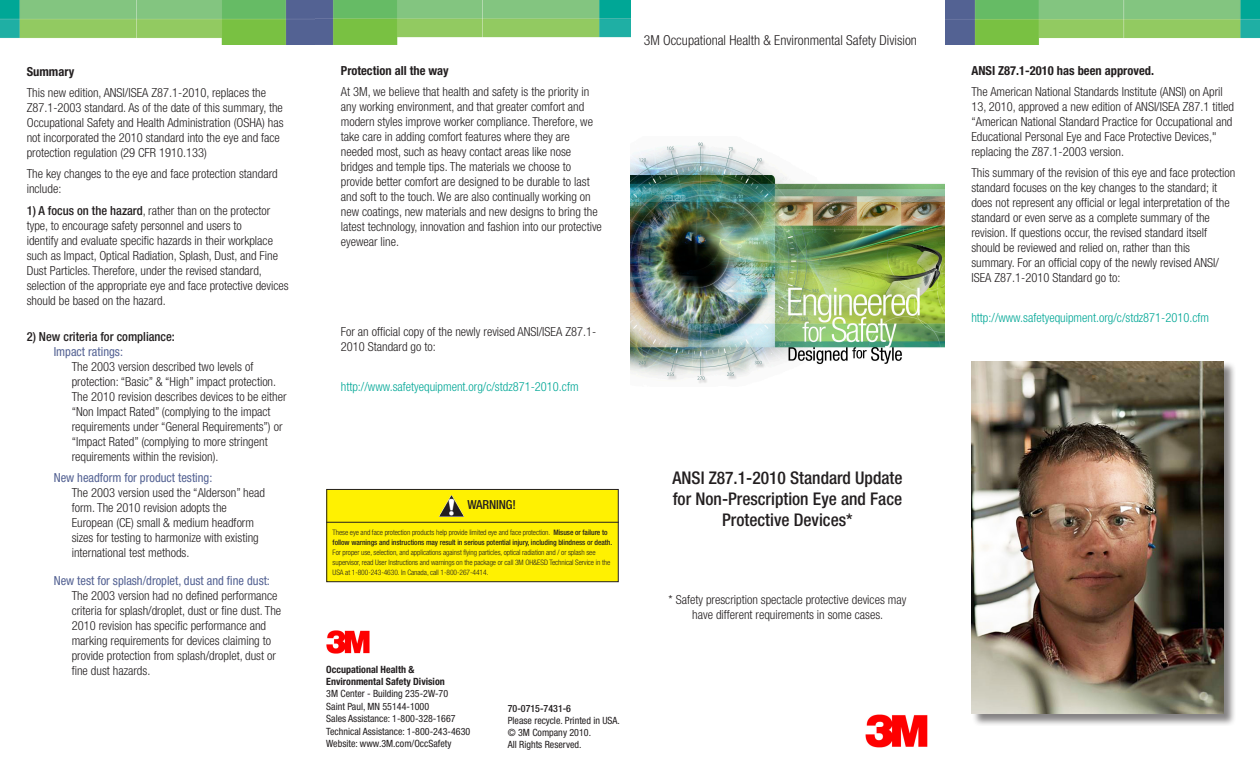
<style>
.page{position:relative;width:1260px;height:765px;background:#fff}
.page>*{position:absolute;margin:0;border:0;box-sizing:border-box;transform-origin:0 0}
.t1{font:500 condensed 17.5px "Helvetica Neue LT Std";color:#231f20}
.t2{font:300 condensed 13.75px "Helvetica Neue LT Std";color:#231f20}
.t3{font:300 condensed 12.5px/15px "Helvetica Neue LT Std";color:#231f20}
.t4{font:300 condensed 12.5px "Helvetica Neue LT Std";color:#00a796}
.t5{font:condensed 12.5px "Helvetica Neue LT Std";color:#546293}
.t6{font:700 condensed 12.5px "Helvetica Neue LT Std";color:#231f20}
.Also_consider{font:500 condensed 12.5px "Helvetica Neue LT Std";color:#231f20}
.t7{font:condensed 10px "Helvetica Neue LT Std";color:#231f20}
.t8{font:700 condensed 10px "Helvetica Neue LT Std";color:#231f20}
.t9{font:500 condensed 10px "Helvetica Neue LT Std";color:#231f20}
.Also_consider-2{font:300 condensed 7.5px/10px "Helvetica Neue LT Std";letter-spacing:-.01em;color:#231f20}
.s1{font-weight:500}
</style>
<div class="page">
<div style="left:327px;top:489px;width:291px;height:93px;background:#fff101"></div>
<div style="left:326px;top:489px;width:293px;height:93px;border:1px solid #231f20"></div>
<img style="left:865px;top:714px;width:62px;height:33px">
<img style="left:326px;top:631px;width:44px;height:23px">
<img style="left:439px;top:495px;width:25px;height:21px">
<hr style="left:326px;top:522px;width:293px;height:1px;background:#231f20">
<img style="left:630px;top:142px;width:315px;height:242px">
<div style="left:971px;top:360px;width:265px;height:366px;background:#231f20;opacity:.55"></div>
<img style="left:972px;top:361px;width:251px;height:352px">
<img style="left:945px;top:0;width:315px;height:45px">
<img style="left:0;top:0;width:630px;height:45px">
<p class="t6" style="left:27px;top:64px;width:49px">Summary</p>
<p class="t3" style="left:27px;top:85px;width:258px">This new edition, ANSI/ISEA Z87.1-2010, replaces the Z87.1-2003 standard. As of the date of this summary, the Occupational Safety and Health Administration (OSHA) has not incorporated the 2010 standard into the eye and face protection regulation (29 CFR 1910.133)</p>
<p class="t3" style="left:27px;top:166px;width:252px">The key changes to the eye and face protection standard include:</p>
<p class="t3" style="left:27px;top:203px;width:245px"><span class="s1">1) A focus on the hazard</span>, rather than on the protector type, to encourage safety personnel and users to</p>
<p class="t3" style="left:27px;top:233px;width:264px">identify and evaluate specific hazards in their workplace such as Impact, Optical Radiation, Splash, Dust, and Fine Dust Particles. Therefore, under the revised standard, selection of the appropriate eye and face protective devices should be based on the hazard.</p>
<p class="Also_consider" style="left:27px;top:329px;width:150px">2) New criteria for compliance:</p>
<p class="t5" style="left:54px;top:344px;width:71px">Impact ratings:</p>
<p class="t3" style="left:72px;top:359px;width:206px">The 2003 version described two levels of protection: “Basic” &amp; “High” impact protection.</p>
<p class="t3" style="left:72px;top:389px;width:216px">The 2010 revision describes devices to be either “Non Impact Rated” (complying to the impact requirements under “General Requirements”) or “Impact Rated” (complying to more stringent requirements within the revision).</p>
<p class="t5" style="left:54px;top:471px;width:160px">New headform for product testing:</p>
<p class="t3" style="left:72px;top:485px;width:195px">The 2003 version used the “Alderson” head form. The 2010 revision adopts the</p>
<p class="t3" style="left:72px;top:515px;width:189px">European (CE) small &amp; medium headform sizes for testing to harmonize with existing international test methods.</p>
<p class="t5" style="left:54px;top:573px;width:218px">New test for splash/droplet, dust and fine dust:</p>
<p class="t3" style="left:72px;top:588px;width:211px">The 2003 version had no defined performance criteria for splash/droplet, dust or fine dust. The 2010 revision has specific performance and marking requirements for devices claiming to provide protection from splash/droplet, dust or fine dust hazards.</p>
<p class="t6" style="left:341px;top:63px;width:109px">Protection all the way</p>
<p class="t3" style="left:341px;top:84px;width:254px">At 3M, we believe that health and safety is the priority in any working environment, and that greater comfort and modern styles improve worker compliance. Therefore, we take care in adding comfort features where they are</p>
<p class="t3" style="left:341px;top:144px;width:263px">needed most, such as heavy contact areas like nose bridges and temple tips. The materials we choose to provide better comfort are designed to be durable to last and soft to the touch. We are also continually working on new coatings, new materials and new designs to bring the latest technology, innovation and fashion into our protective eyewear line.</p>
<p class="t2" style="left:644px;top:32px;width:275px">3M Occupational Health &amp; Environmental Safety Division</p>
<p class="t3" style="left:341px;top:324px;width:257px">For an official copy of the newly revised ANSI/ISEA Z87.1-<br>2010 Standard go to:</p>
<p class="t4" style="left:341px;top:380px;width:239px">http://www.safetyequipment.org/c/stdz871-2010.cfm</p>
<p class="Also_consider" style="left:467px;top:498px;width:50px">WARNING!</p>
<p class="Also_consider-2" style="left:333px;top:527px;width:281px">These eye and face protection products help provide limited eye and face protection. <span class="s1">Misuse or failure to follow warnings and instructions may result in serious potential injury, including blindness or death.<br></span>For proper use, selection, and applications against flying particles, optical radiation and / or splash see supervisor, read User Instructions and warnings on the package or call 3M OH&amp;ESD Technical Service in the USA at 1-800-243-4630. In Canada, call 1-800-267-4414.</p>
<p class="t8" style="left:326px;top:663px;width:90px">Occupational Health &amp;</p>
<p class="t8" style="left:326px;top:675px;width:120px">Environmental Safety Division</p>
<p class="t7" style="left:326px;top:688px;width:123px">3M Center - Building 235-2W-70</p>
<p class="t7" style="left:326px;top:700px;width:104px">Saint Paul, MN 55144-1000</p>
<p class="t7" style="left:326px;top:713px;width:131px">Sales Assistance: 1-800-328-1667</p>
<p class="t7" style="left:326px;top:725px;width:146px">Technical Assistance: 1-800-243-4630</p>
<p class="t7" style="left:326px;top:738px;width:127px">Website: www.3M.com/OccSafety</p>
<p class="t9" style="left:508px;top:703px;width:65px">70-0715-7431-6</p>
<p class="t7" style="left:508px;top:715px;width:114px">Please recycle. Printed in USA.</p>
<p class="t7" style="left:508px;top:727px;width:85px">© 3M Company 2010.</p>
<p class="t7" style="left:508px;top:739px;width:75px">All Rights Reserved.</p>
<p class="t1" style="left:672px;top:468px;width:232px">ANSI Z87.1-2010 Standard Update</p>
<p class="t1" style="left:673px;top:489px;width:231px">for Non-Prescription Eye and Face</p>
<p class="t1" style="left:722px;top:510px;width:132px">Protective Devices*</p>
<p class="t3" style="left:669px;top:592px;width:239px">* Safety prescription spectacle protective devices may</p>
<p class="t3" style="left:692px;top:607px;width:193px">have different requirements in some cases.</p>
<p class="t6" style="left:971px;top:63px;width:184px">ANSI Z87.1-2010 has been approved.</p>
<p class="t3" style="left:971px;top:84px;width:264px">The American National Standards Institute (ANSI) on April 13, 2010, approved a new edition of ANSI/ISEA Z87.1 titled “American National Standard Practice for Occupational and Educational Personal Eye and Face Protective Devices," replacing the Z87.1-2003 version.</p>
<p class="t3" style="left:971px;top:165px;width:265px">This summary of the revision of this eye and face protection standard focuses on the key changes to the standard; it does not represent any official or legal interpretation of the standard or even serve as a complete summary of the</p>
<p class="t3" style="left:971px;top:225px;width:237px">revision. If questions occur, the revised standard itself should be reviewed and relied on, rather than this</p>
<p class="t3" style="left:971px;top:255px;width:249px">summary. For an official copy of the newly revised ANSI/<br>ISEA Z87.1-2010 Standard go to:</p>
<p class="t4" style="left:971px;top:311px;width:239px">http://www.safetyequipment.org/c/stdz871-2010.cfm</p>
</div>
